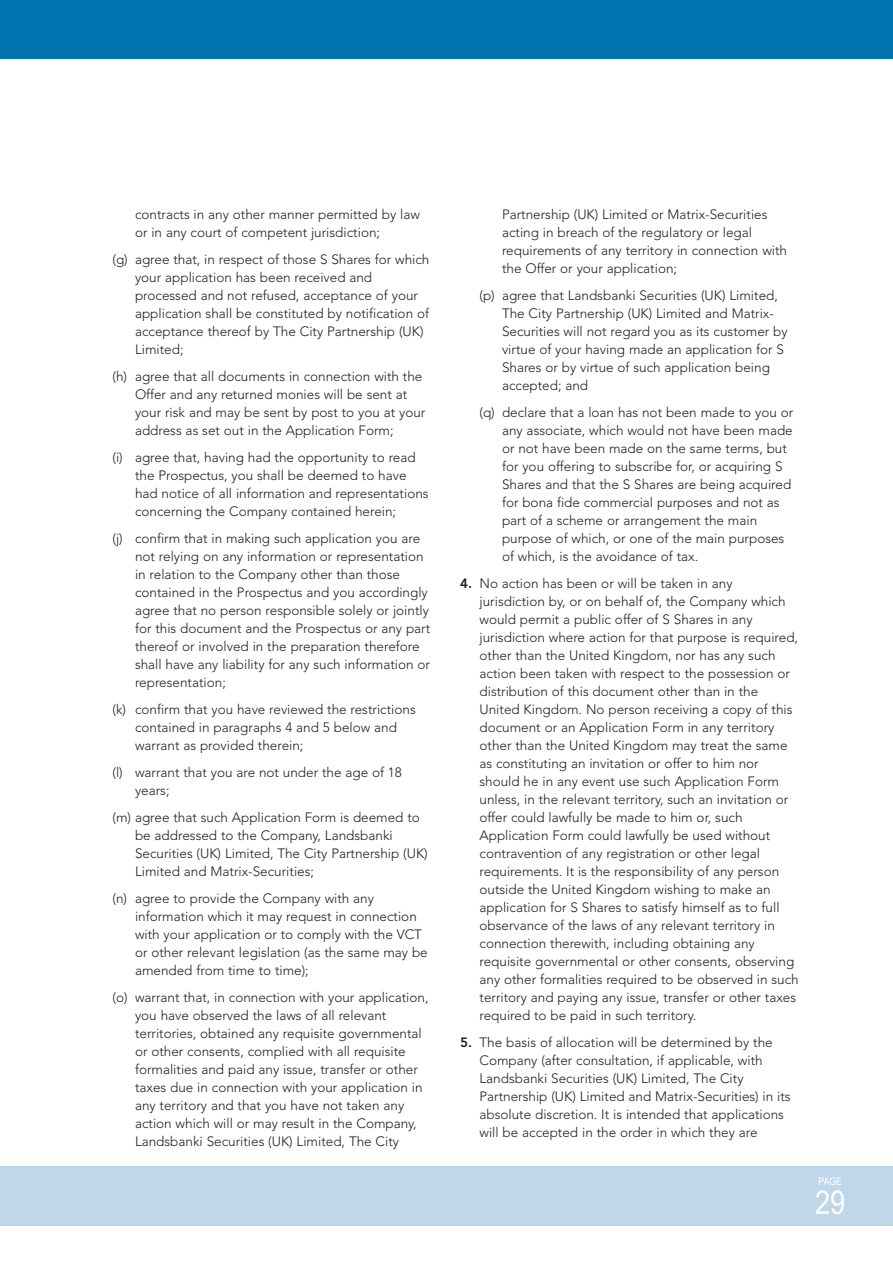
<style>
.page{position:relative;width:893px;height:1263px;background:#fff}
.page>*{position:absolute;margin:0;border:0;box-sizing:border-box;transform-origin:0 0}
.t1{font:33px "Arial Narrow";color:#fff}
.t2{font:300 13.5px/18px "Avenir";color:#231f20}
.t3{font:10.5px "Arial Narrow";color:#fff}
.s1{font-weight:800}
</style>
<div class="page">
<div style="left:0;top:1166px;width:892px;height:60px;background:#c0d7ea"></div>
<div style="left:0;top:0;width:892px;height:59px;background:#0073ae"></div>
<p class="t2" style="left:135px;top:207px;width:286px">contracts in any other manner permitted by law or in any court of competent jurisdiction;</p>
<p class="t2" style="left:135px;top:252px;width:296px;text-indent:-23px">(g) agree that, in respect of those S Shares for which your application has been received and processed and not refused, acceptance of your application shall be constituted by notification of acceptance thereof by The City Partnership (UK)<br>Limited;</p>
<p class="t2" style="left:135px;top:369px;width:292px;text-indent:-23px">(h) agree that all documents in connection with the Offer and any returned monies will be sent at your risk and may be sent by post to you at your address as set out in the Application Form;</p>
<p class="t2" style="left:135px;top:450px;width:295px;text-indent:-23px">(i) agree that, having had the opportunity to read the Prospectus, you shall be deemed to have had notice of all information and representations concerning the Company contained herein;</p>
<p class="t2" style="left:135px;top:531px;width:297px;text-indent:-23px">(j) confirm that in making such application you are not relying on any information or representation in relation to the Company other than those contained in the Prospectus and you accordingly agree that no person responsible solely or jointly for this document and the Prospectus or any part thereof or involved in the preparation therefore shall have any liability for any such information or representation;</p>
<p class="t2" style="left:135px;top:702px;width:282px;text-indent:-23px">(k) confirm that you have reviewed the restrictions contained in paragraphs 4 and 5 below and warrant as provided therein;</p>
<p class="t2" style="left:135px;top:765px;width:268px;text-indent:-23px">(l) warrant that you are not under the age of 18 years;</p>
<p class="t2" style="left:135px;top:810px;width:294px;text-indent:-23px">(m) agree that such Application Form is deemed to be addressed to the Company, Landsbanki Securities (UK) Limited, The City Partnership (UK)<br>Limited and Matrix-Securities;</p>
<p class="t2" style="left:135px;top:891px;width:294px;text-indent:-23px">(n) agree to provide the Company with any information which it may request in connection with your application or to comply with the VCT or other relevant legislation (as the same may be amended from time to time);</p>
<p class="t2" style="left:135px;top:990px;width:295px;text-indent:-23px">(o) warrant that, in connection with your application, you have observed the laws of all relevant territories, obtained any requisite governmental or other consents, complied with all requisite formalities and paid any issue, transfer or other taxes due in connection with your application in any territory and that you have not taken any action which will or may result in the Company, Landsbanki Securities (UK) Limited, The City</p>
<p class="t2" style="left:502px;top:207px;width:286px">Partnership (UK) Limited or Matrix-Securities acting in breach of the regulatory or legal requirements of any territory in connection with the Offer or your application;</p>
<p class="t2" style="left:502px;top:288px;width:287px;text-indent:-23px">(p) agree that Landsbanki Securities (UK) Limited, The City Partnership (UK) Limited and Matrix-Securities will not regard you as its customer by virtue of your having made an application for S Shares or by virtue of such application being accepted; and</p>
<p class="t2" style="left:502px;top:405px;width:293px;text-indent:-23px">(q) declare that a loan has not been made to you or any associate, which would not have been made or not have been made on the same terms, but for you offering to subscribe for, or acquiring S Shares and that the S Shares are being acquired for bona fide commercial purposes and not as part of a scheme or arrangement the main purpose of which, or one of the main purposes of which, is the avoidance of tax.</p>
<p class="t2" style="left:479px;top:576px;width:321px;text-indent:-19px"><span class="s1">4.</span> No action has been or will be taken in any jurisdiction by, or on behalf of, the Company which would permit a public offer of S Shares in any jurisdiction where action for that purpose is required, other than the United Kingdom, nor has any such action been taken with respect to the possession or distribution of this document other than in the United Kingdom. No person receiving a copy of this document or an Application Form in any territory other than the United Kingdom may treat the same as constituting an invitation or offer to him nor should he in any event use such Application Form unless, in the relevant territory, such an invitation or offer could lawfully be made to him or, such Application Form could lawfully be used without contravention of any registration or other legal requirements. It is the responsibility of any person outside the United Kingdom wishing to make an application for S Shares to satisfy himself as to full observance of the laws of any relevant territory in connection therewith, including obtaining any requisite governmental or other consents, observing any other formalities required to be observed in such territory and paying any issue, transfer or other taxes required to be paid in such territory.</p>
<p class="t2" style="left:479px;top:1035px;width:313px;text-indent:-19px"><span class="s1">5.</span> The basis of allocation will be determined by the Company (after consultation, if applicable, with Landsbanki Securities (UK) Limited, The City Partnership (UK) Limited and Matrix-Securities) in its absolute discretion. It is intended that applications will be accepted in the order in which they are</p>
<p class="t3" style="left:818px;top:1178px;width:25px">PAGE</p>
<p class="t1" style="left:815px;top:1190px;width:32px">29</p>
</div>
